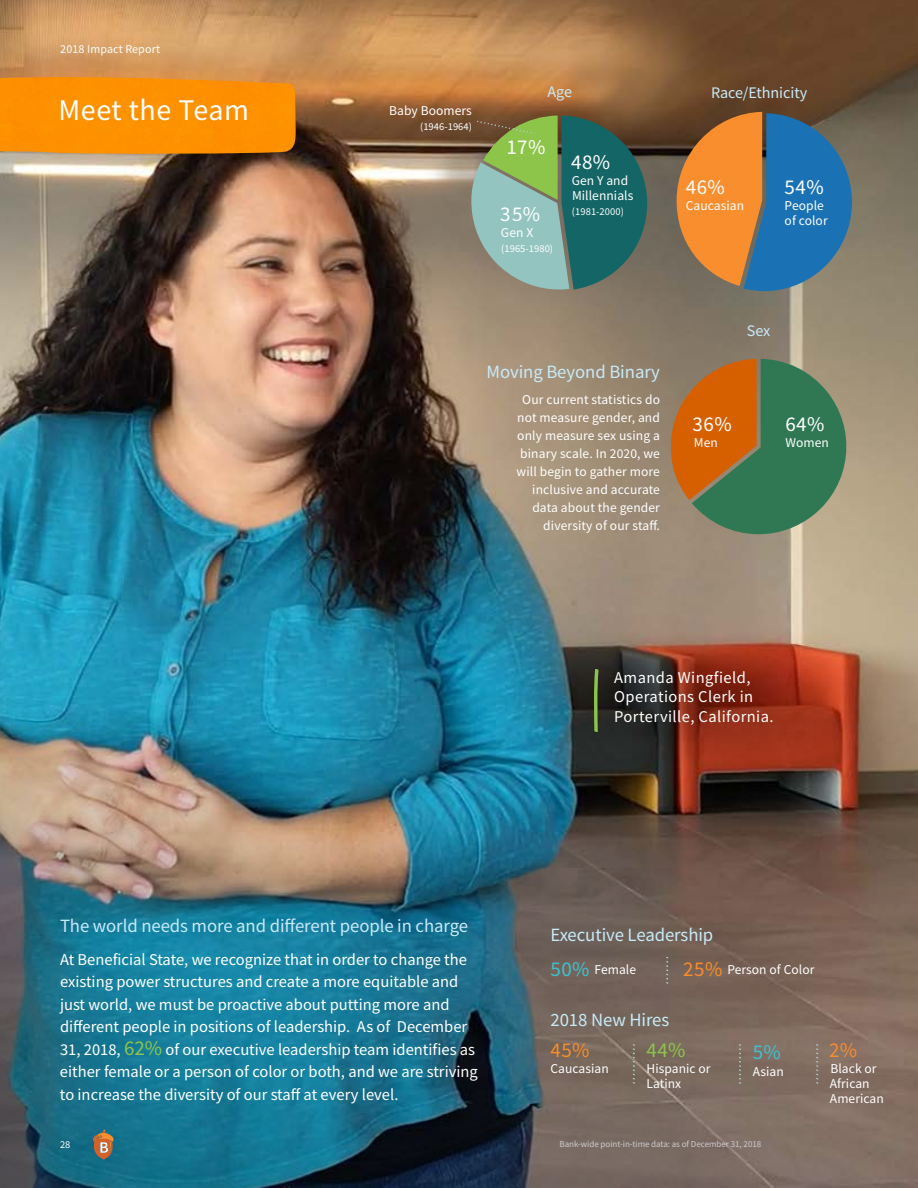
<style>
.page{position:relative;width:918px;height:1188px;background:#fff}
.page>*{position:absolute;margin:0;border:0;box-sizing:border-box;transform-origin:0 0}
.t1{font:30px "Source Sans Pro";letter-spacing:.02em;color:#fff}
.t2{font:21px "Source Sans Pro";letter-spacing:.02em;color:#fff}
.t3{font:21px "Source Sans Pro";color:#f88d2b}
.t4{font:21px "Source Sans Pro";color:#8dc54b}
.t5{font:21px "Source Sans Pro";color:#3bc2d1}
.t6{font:21px "Source Sans Pro";color:#f78d2c}
.t7{font:18.75px "Source Sans Pro";letter-spacing:-.005em;color:#c7eaf9}
.t8{font:16.5px/22.5px "Source Sans Pro";color:#fff}
.t9{font:16.5px/19.5px "Source Sans Pro";letter-spacing:.025em;color:#fff}
.t10{font:16.05px "Source Sans Pro";letter-spacing:-.005em;color:#c7eaf9}
.t11{font:13.5px/18px "Source Sans Pro";letter-spacing:.005em;color:#fff}
.t12{font:12px "Source Sans Pro";letter-spacing:.01em;color:#fff}
.t13{font:10.5px "Source Sans Pro";letter-spacing:.005em;color:#fff}
.t14{font:9px "Source Sans Pro";letter-spacing:-.005em;color:#ccccce}
.s1{font-size:21px;color:#8dc54b}
.s2{font-size:21px;color:#3bc2d1}
.s3{font-size:21px;color:#f88d2b}
</style>
<div class="page">
<img style="left:0;top:0;width:918px;height:1188px">
<img style="left:0;top:77px;width:296px;height:78px">
<svg style="left:93px;top:1129px;width:21px;height:31px"></svg>
<svg style="left:666px;top:957px;width:2px;height:27px"></svg>
<img style="left:486px;top:633px;width:402px;height:135px">
<svg style="left:593px;top:669px;width:6px;height:63px"></svg>
<svg style="left:470px;top:116px;width:177px;height:174px;background:#5d8974"></svg>
<svg style="left:677px;top:112px;width:185px;height:179px;background:#7b776c"></svg>
<svg style="left:671px;top:359px;width:177px;height:175px;background:#777746"></svg>
<svg style="left:739px;top:1044px;width:2px;height:40px"></svg>
<svg style="left:633px;top:1044px;width:2px;height:40px"></svg>
<svg style="left:816px;top:1044px;width:2px;height:40px"></svg>
<p class="t12" style="left:60px;top:41px;width:101px">2018 Impact Report</p>
<h1 class="t1" style="left:58px;top:91px;width:192px">Meet the Team</h1>
<p class="t11" style="left:389px;top:102px;width:84px">Baby Boomers</p>
<p class="t13" style="left:420px;top:120px;width:53px">(1946-1964)</p>
<p class="t10" style="left:548px;top:81px;width:26px">Age</p>
<p class="t2" style="left:506px;top:133px;width:41px">17%</p>
<p class="t2" style="left:500px;top:200px;width:42px">35%</p>
<p class="t11" style="left:501px;top:223px;width:34px">Gen X</p>
<p class="t13" style="left:501px;top:242px;width:53px">(1965-1980)</p>
<p class="t2" style="left:571px;top:148px;width:41px">48%</p>
<p class="t11" style="left:572px;top:173px;width:63px;line-height:15px">Gen Y and<br>Millennials</p>
<p class="t13" style="left:572px;top:205px;width:53px">(1981-2000)</p>
<p class="t10" style="left:711px;top:82px;width:98px">Race/Ethnicity</p>
<p class="t2" style="left:686px;top:173px;width:41px">46%</p>
<p class="t11" style="left:686px;top:196px;width:60px">Caucasian</p>
<p class="t2" style="left:785px;top:173px;width:41px">54%</p>
<p class="t11" style="left:785px;top:198px;width:45px;line-height:15px">People of color</p>
<p class="t7" style="left:486px;top:360px;width:175px">Moving Beyond Binary</p>
<p class="t11" style="left:517px;top:391px;width:145px;text-align:right">Our current statistics do not measure gender, and only measure sex using a binary scale. In 2020, we will begin to gather more inclusive and accurate data about the gender diversity of our staff.</p>
<p class="t10" style="left:747px;top:321px;width:25px">Sex</p>
<p class="t2" style="left:693px;top:410px;width:41px">36%</p>
<p class="t11" style="left:694px;top:434px;width:26px">Men</p>
<p class="t2" style="left:785px;top:410px;width:41px">64%</p>
<p class="t11" style="left:785px;top:434px;width:45px">Women</p>
<p class="t9" style="left:614px;top:668px;width:161px">Amanda Wingfield,<br>Operations Clerk in<br>Porterville, California.</p>
<p class="t7" style="left:60px;top:914px;width:410px">The world needs more and different people in charge</p>
<p class="t8" style="left:60px;top:948px;width:419px">At Beneficial State, we recognize that in order to change the existing power structures and create a more equitable and just world, we must be proactive about putting more and different people in positions of leadership. As of December 31, 2018, <span class="s1">62%</span> of our executive leadership team identifies as either female or a person of color or both, and we are striving to increase the diversity of our staff at every level.</p>
<p class="t13" style="left:60px;top:1138px;width:12px">28</p>
<p class="t7" style="left:551px;top:923px;width:164px">Executive Leadership</p>
<p class="t11" style="left:550px;top:961px;width:87px"><span class="s2">50%</span> Female</p>
<p class="t11" style="left:683px;top:961px;width:133px"><span class="s3">25%</span> Person of Color</p>
<p class="t7" style="left:550px;top:1008px;width:120px">2018 New Hires</p>
<p class="t3" style="left:550px;top:1037px;width:41px">45%</p>
<p class="t11" style="left:550px;top:1060px;width:60px">Caucasian</p>
<p class="t4" style="left:647px;top:1037px;width:41px">44%</p>
<p class="t11" style="left:647px;top:1061px;width:66px;line-height:15px">Hispanic or<br>Latinx</p>
<p class="t5" style="left:753px;top:1039px;width:30px">5%</p>
<p class="t11" style="left:753px;top:1062px;width:33px">Asian</p>
<p class="t14" style="left:560px;top:1138px;width:203px">Bank-wide point-in-time data: as of December 31, 2018</p>
<p class="t6" style="left:829px;top:1036px;width:30px">2%</p>
<p class="t11" style="left:830px;top:1061px;width:55px;line-height:15px">Black or<br>African<br>American</p>
</div>
